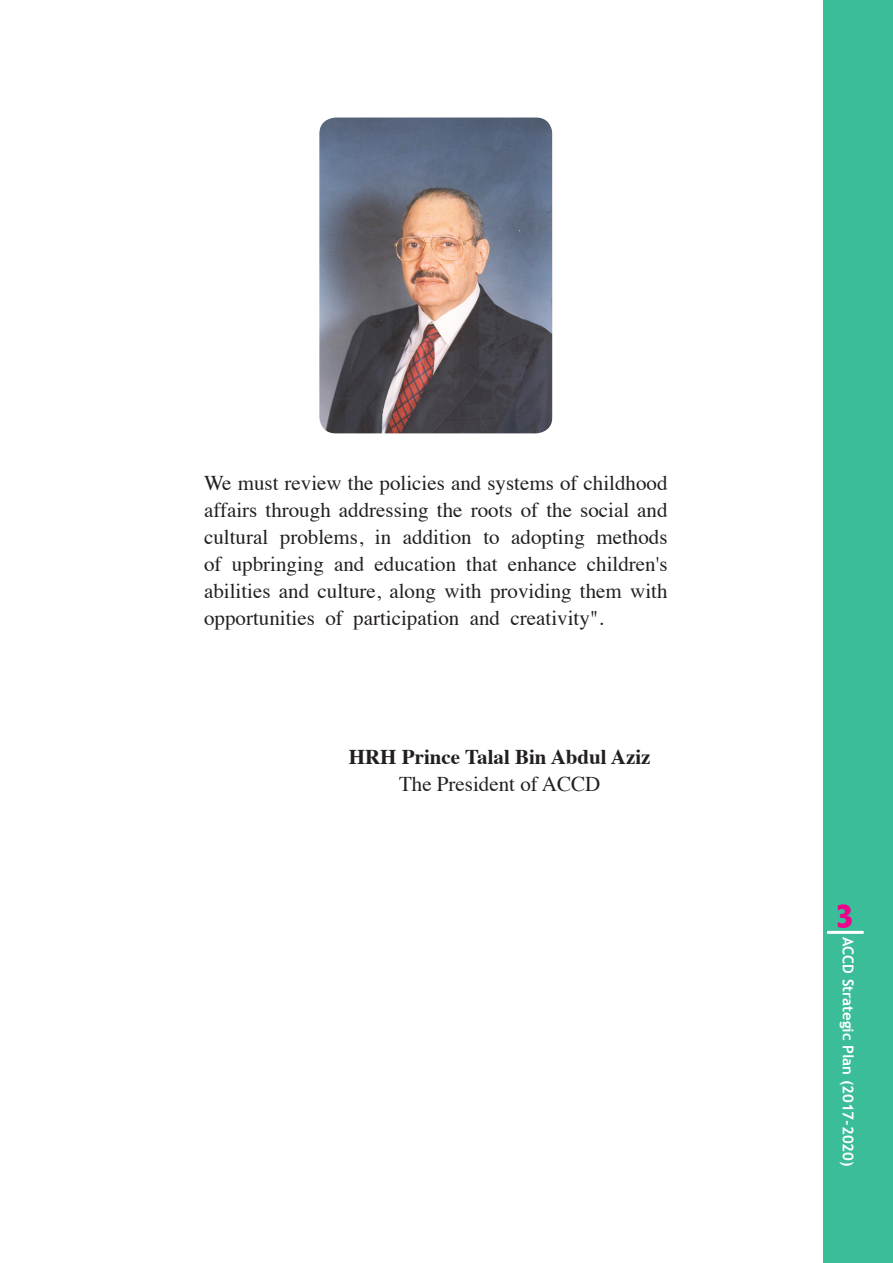
<style>
.page{position:relative;width:893px;height:1263px;background:#fff}
.page>*{position:absolute;margin:0;border:0;box-sizing:border-box;transform-origin:0 0}
.t1{font:800 condensed 36px "Abadi";color:#ed028c}
.t2{font:21px/27px "Times";color:#231f20;text-align:justify}
.t3{font:700 21px "Times";color:#231f20}
.t4{font:700 15px "Trebuchet MS";color:#fff}
</style>
<div class="page">
<div style="left:824px;top:0;width:69px;height:1263px;background:#3bbd99"></div>
<hr style="left:827px;top:931px;width:37px;height:3px;background:#fff">
<img style="left:320px;top:119px;width:231px;height:313px">
<div style="left:316px;top:115px;width:239px;height:321px;border:3px solid #fff;border-radius:18px"></div>
<p class="t2" style="left:204px;top:468px;width:465px">We must review the policies and systems of childhood affairs through addressing the roots of the social and cultural problems, in addition to adopting methods of upbringing and education that enhance children's abilities and culture, along with providing them with opportunities of participation and creativity".</p>
<p class="t3" style="left:349px;top:737px;width:303px">HRH Prince Talal Bin Abdul Aziz</p>
<p class="t2" style="left:399px;top:769px;width:203px">The President of ACCD</p>
<p class="t1" style="left:835px;top:895px;width:20px">3</p>
<p class="t4" style="left:857px;top:936px;width:231px;rotate:90deg">ACCD Strategic Plan (2017-2020)</p>
</div>
